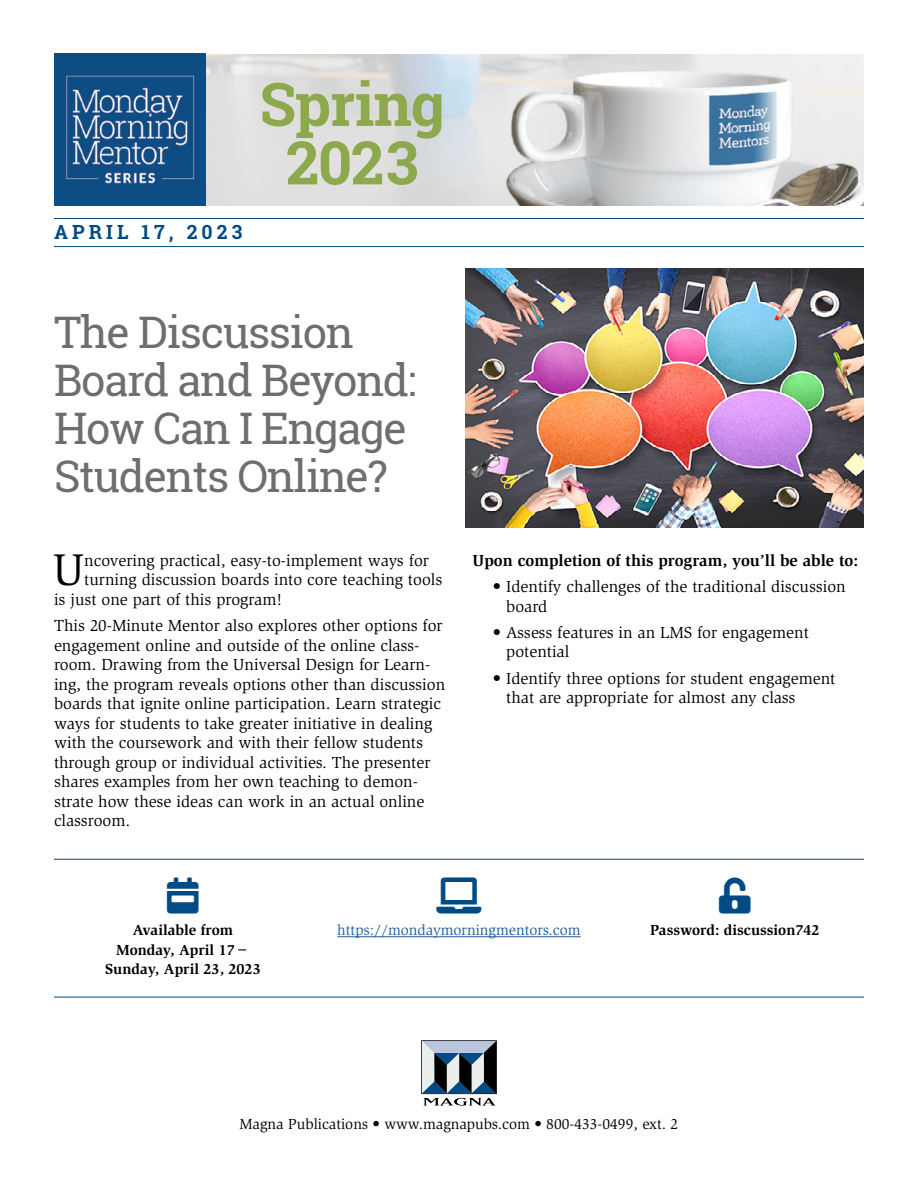
<style>
.page{position:relative;width:918px;height:1188px;background:#fff}
.page>*{position:absolute;margin:0;border:0;box-sizing:border-box;transform-origin:0 0}
.t1{font:700 60px/58.5px "Roboto Slab";letter-spacing:-.02em;color:#8da84d;text-align:center}
.t2{font:45.6px "Slimbach Std";color:#000}
.t3{font:43.5px/48px "Roboto Slab";letter-spacing:-.03em;color:#6d6e71}
.t4{font:700 19.5px "Roboto Slab";letter-spacing:.21em;color:#004b85}
.t5{font:16.5px/19.5px "Slimbach Std";color:#000}
.t6{font:700 16.5px "Slimbach Std";color:#000}
.t7{font:700 15px/19.5px "Slimbach Std";color:#000;text-align:center}
.t8{font:15px "Slimbach Std";color:#000}
.t9{font:15px "Slimbach Std";color:#215e9e}
</style>
<div class="page">
<img style="left:205px;top:54px;width:659px;height:151px">
<img style="left:54px;top:54px;width:151px;height:151px">
<hr style="left:54px;top:218px;width:810px;height:1px;background:#004b85">
<hr style="left:54px;top:246px;width:810px;height:1px;background:#004b85">
<img style="left:466px;top:268px;width:398px;height:259px">
<hr style="left:337px;top:936px;width:244px;height:1px;background:#215e9e">
<hr style="left:54px;top:859px;width:810px;height:1px;background:#004b85">
<hr style="left:54px;top:997px;width:810px;height:1px;background:#004b85">
<svg style="left:421px;top:1040px;width:76px;height:66px;background:#7b8893"></svg>
<p class="t4" style="left:54px;top:219px;width:190px">APRIL 17, 2023</p>
<h1 class="t1" style="left:260px;top:74px;width:187px">Spring<br>2023</h1>
<h3 class="t3" style="left:54px;top:308px;width:364px">The Discussion<br>Board and Beyond:<br>How Can I Engage<br>Students Online?</h3>
<h2 class="t2" style="left:53px;top:544px;width:33px">U</h2>
<p class="t5" style="left:84px;top:551px;width:346px">ncovering practical, easy-to-implement ways for</p>
<p class="t5" style="left:84px;top:570px;width:360px">turning discussion boards into core teaching tools</p>
<p class="t5" style="left:54px;top:590px;width:230px">is just one part of this program!</p>
<p class="t5" style="left:54px;top:616px;width:393px">This 20-Minute Mentor also explores other options for engagement online and outside of the online class&shy;room. Drawing from the Universal Design for Learn&shy;ing, the program reveals options other than discussion boards that ignite online participation. Learn strategic ways for students to take greater initiative in dealing with the coursework and with their fellow students through group or individual activities. The presenter shares examples from her own teaching to demon&shy;strate how these ideas can work in an actual online classroom.</p>
<p class="t6" style="left:473px;top:551px;width:387px">Upon completion of this program, you’ll be able to:</p>
<p class="t5" style="left:506px;top:577px;width:341px;text-indent:-13px">• Identify challenges of the traditional discussion board</p>
<p class="t5" style="left:506px;top:623px;width:304px;text-indent:-13px">• Assess features in an LMS for engagement potential</p>
<p class="t5" style="left:506px;top:668px;width:331px;text-indent:-13px">• Identify three options for student engagement that are appropriate for almost any class</p>
<p class="t7" style="left:105px;top:920px;width:157px">Available from<br>Monday, April 17−<br>Sunday, April 23, 2023</p>
<p class="t9" style="left:337px;top:922px;width:245px">https://mondaymorningmentors.com</p>
<p class="t7" style="left:650px;top:920px;width:171px">Password: discussion742</p>
<p class="t8" style="left:240px;top:1115px;width:440px">Magna Publications • www.magnapubs.com • 800-433-0499, ext. 2</p>
</div>
